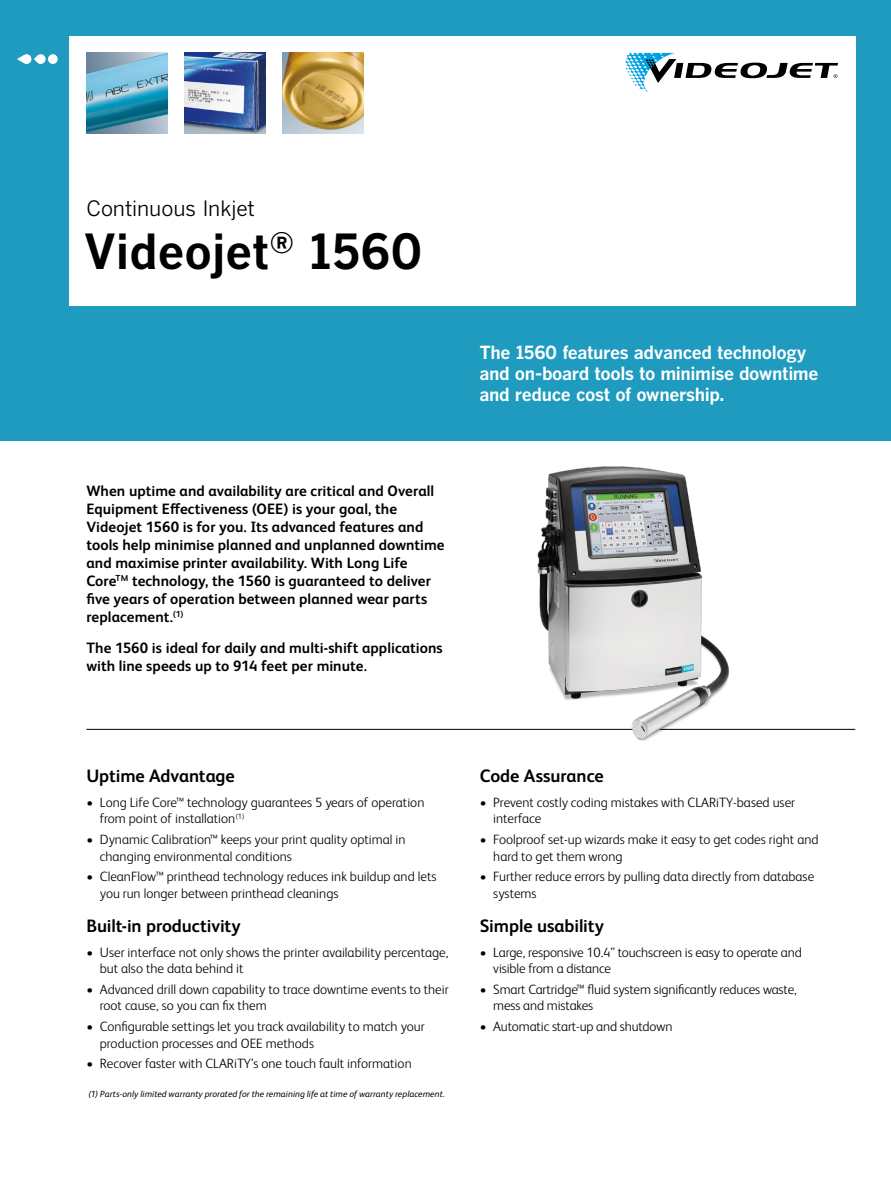
<style>
.page{position:relative;width:891px;height:1188px;background:#fff}
.page>*{position:absolute;margin:0;border:0;box-sizing:border-box;transform-origin:0 0}
.t1{font:700 48px "Benton Gothic";color:#000}
.t2{font:21px "Benton Gothic";letter-spacing:-.01em;color:#000}
.t3{font:700 18px/21px "Benton Gothic";letter-spacing:-.02em;color:#fff}
.t4{font:700 18px "FS Albert Pro";letter-spacing:-.005em;color:#000}
.t5{font:700 15px/18px "FS Albert Pro";letter-spacing:.005em;color:#000}
.t6{font:300 13.5px/16.5px "FS Albert Pro";color:#000}
.t7{font:italic 9px "FS Albert Pro";letter-spacing:.005em;color:#000}
</style>
<div class="page">
<div style="left:0;top:0;width:891px;height:441px;background:#1f9bc0"></div>
<div style="left:69px;top:36px;width:786px;height:270px;background:#fff"></div>
<div style="left:48px;top:54px;width:10px;height:10px;background:#fff;border-radius:50%"></div>
<svg style="left:17px;top:54px;width:29px;height:10px"></svg>
<hr style="left:86px;top:729px;width:769px;height:1px;background:#000">
<img style="left:185px;top:53px;width:81px;height:81px">
<img style="left:516px;top:466px;width:234px;height:275px">
<img style="left:283px;top:53px;width:81px;height:81px">
<img style="left:86px;top:53px;width:81px;height:81px">
<svg style="left:625px;top:53px;width:213px;height:39px"></svg>
<h2 class="t2" style="left:86px;top:197px;width:170px">Continuous Inkjet</h2>
<h1 class="t1" style="left:84px;top:224px;width:341px">Videojet<sup>®</sup> 1560</h1>
<p class="t5" style="left:86px;top:481px;width:360px">When uptime and availability are critical and Overall Equipment Effectiveness (OEE) is your goal, the Videojet 1560 is for you. Its advanced features and tools help minimise planned and unplanned downtime and maximise printer availability. With Long Life Core<sup>TM</sup> technology, the 1560 is guaranteed to deliver five years of operation between planned wear parts replacement.<sup>(1)</sup></p>
<p class="t5" style="left:86px;top:638px;width:358px">The 1560 is ideal for daily and multi-shift applications with line speeds up to 914 feet per minute.</p>
<h3 class="t3" style="left:480px;top:342px;width:341px">The 1560 features advanced technology and on-board tools to minimise downtime and reduce cost of ownership.</h3>
<h3 class="t4" style="left:86px;top:763px;width:150px">Uptime Advantage</h3>
<p class="t6" style="left:100px;top:793px;width:326px;text-indent:-14px">• Long Life Core™ technology guarantees 5 years of operation from point of installation<sup>(1)</sup></p>
<p class="t6" style="left:100px;top:831px;width:307px;text-indent:-14px">• Dynamic Calibration™ keeps your print quality optimal in changing environmental conditions</p>
<p class="t6" style="left:100px;top:868px;width:338px;text-indent:-14px">• CleanFlow™ printhead technology reduces ink buildup and lets you run longer between printhead cleanings</p>
<h3 class="t4" style="left:86px;top:913px;width:156px">Built-in productivity</h3>
<p class="t6" style="left:100px;top:943px;width:350px;text-indent:-14px">• User interface not only shows the printer availability percentage, but also the data behind it</p>
<p class="t6" style="left:100px;top:980px;width:350px;text-indent:-14px">• Advanced drill down capability to trace downtime events to their root cause, so you can fix them</p>
<p class="t6" style="left:100px;top:1018px;width:326px;text-indent:-14px">• Configurable settings let you track availability to match your production processes and OEE methods</p>
<p class="t6" style="left:86px;top:1055px;width:327px">• Recover faster with CLARiTY’s one touch fault information</p>
<p class="t7" style="left:88px;top:1087px;width:358px">(1) Parts-only limited warranty prorated for the remaining life at time of warranty replacement.</p>
<h3 class="t4" style="left:480px;top:763px;width:125px">Code Assurance</h3>
<p class="t6" style="left:493px;top:793px;width:303px;text-indent:-14px">• Prevent costly coding mistakes with CLARiTY-based user interface</p>
<p class="t6" style="left:493px;top:830px;width:327px;text-indent:-14px">• Foolproof set-up wizards make it easy to get codes right and hard to get them wrong</p>
<p class="t6" style="left:493px;top:868px;width:322px;text-indent:-14px">• Further reduce errors by pulling data directly from database systems</p>
<h3 class="t4" style="left:480px;top:913px;width:126px">Simple usability</h3>
<p class="t6" style="left:493px;top:943px;width:310px;text-indent:-14px">• Large, responsive 10.4” touchscreen is easy to operate and visible from a distance</p>
<p class="t6" style="left:493px;top:980px;width:305px;text-indent:-14px">• Smart Cartridge™ fluid system significantly reduces waste, mess and mistakes</p>
<p class="t6" style="left:480px;top:1018px;width:194px">• Automatic start-up and shutdown</p>
</div>
